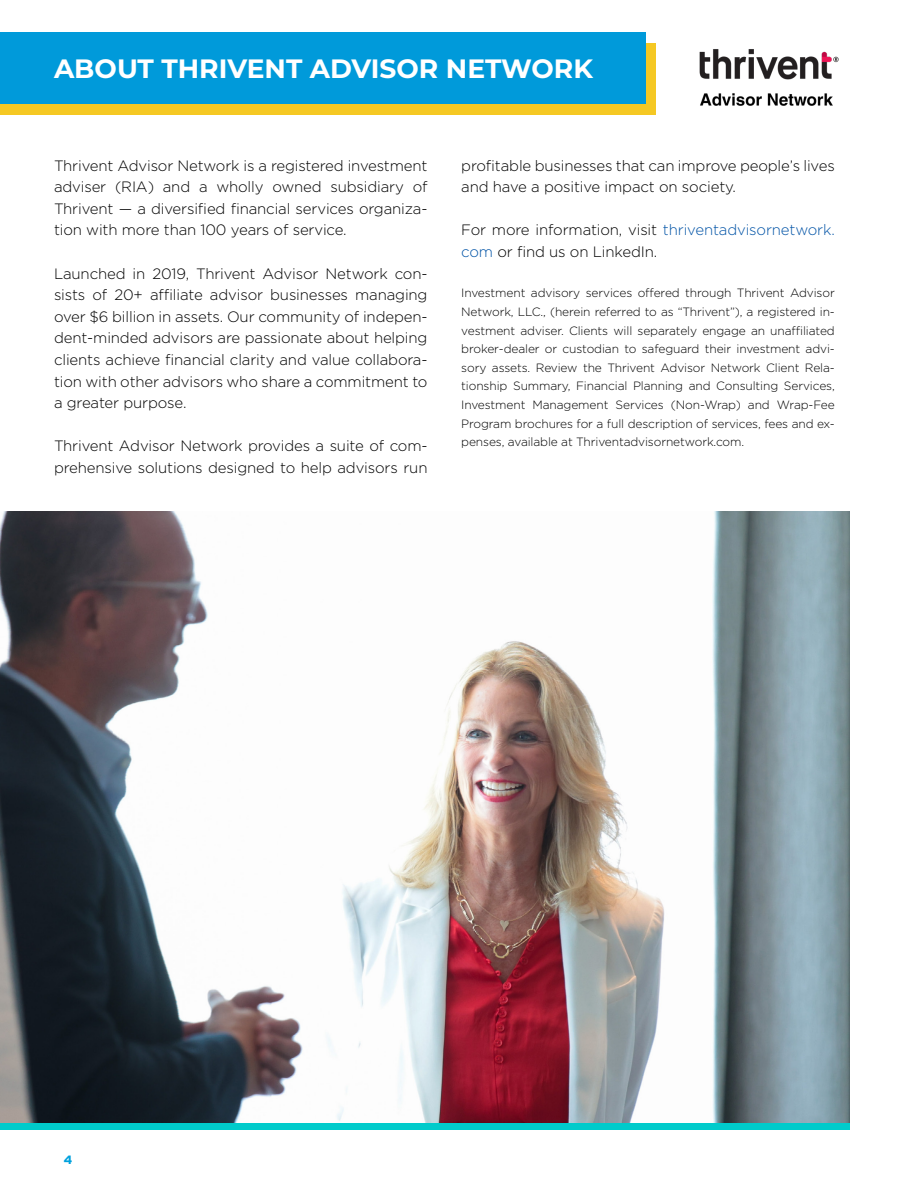
<style>
.page{position:relative;width:918px;height:1188px;background:#fff}
.page>*{position:absolute;margin:0;border:0;box-sizing:border-box;transform-origin:0 0}
.t1{font:700 26.55px "Montserrat";color:#fff}
.t2{font:300 15px/21.6px "Gotham";letter-spacing:-.01em;color:#000}
.t3{font:300 12px/18.6px "Gotham";letter-spacing:-.01em;color:#000;text-align:justify}
.t4{font:900 12px "Red Hat Display";color:#00a1dd}
.s1{color:#0053a6}
</style>
<div class="page">
<div style="left:0;top:44px;width:656px;height:71px;background:#f5c823"></div>
<div style="left:0;top:33px;width:645px;height:71px;background:#009ada"></div>
<img style="left:0;top:512px;width:849px;height:611px">
<div style="left:0;top:1123px;width:849px;height:7px;background:#00cbcb"></div>
<img style="left:699px;top:49px;width:140px;height:57px">
<h1 class="t1" style="left:54px;top:51px;width:541px">ABOUT THRIVENT ADVISOR NETWORK</h1>
<p class="t2" style="left:54px;top:154px;width:375px;text-align:justify">Thrivent Advisor Network is a registered investment adviser (RIA) and a wholly owned subsidiary of Thrivent — a diversified financial services organiza&shy;tion with more than 100 years of service.</p>
<p class="t2" style="left:54px;top:262px;width:375px;text-align:justify">Launched in 2019, Thrivent Advisor Network con&shy;sists of 20+ affiliate advisor businesses managing over $6 billion in assets. Our community of indepen&shy;dent-minded advisors are passionate about helping clients achieve financial clarity and value collabora&shy;tion with other advisors who share a commitment to a greater purpose.</p>
<p class="t2" style="left:54px;top:435px;width:375px">Thrivent Advisor Network provides a suite of com&shy;prehensive solutions designed to help advisors run</p>
<p class="t2" style="left:461px;top:154px;width:375px">profitable businesses that can improve people’s lives and have a positive impact on society.</p>
<p class="t2" style="left:461px;top:219px;width:375px">For more information, visit <span class="s1">thriventadvisornetwork. com</span> or find us on LinkedIn.</p>
<p class="t3" style="left:461px;top:283px;width:375px">Investment advisory services offered through Thrivent Advisor Network, LLC., (herein referred to as “Thrivent”), a registered in&shy;vestment adviser. Clients will separately engage an unaffiliated broker-dealer or custodian to safeguard their investment advi&shy;sory assets. Review the Thrivent Advisor Network Client Rela&shy;tionship Summary, Financial Planning and Consulting Services, Investment Management Services (Non-Wrap) and Wrap-Fee Program brochures for a full description of services, fees and ex&shy;penses, available at Thriventadvisornetwork.com.</p>
<p class="t4" style="left:64px;top:1152px;width:10px">4</p>
</div>
